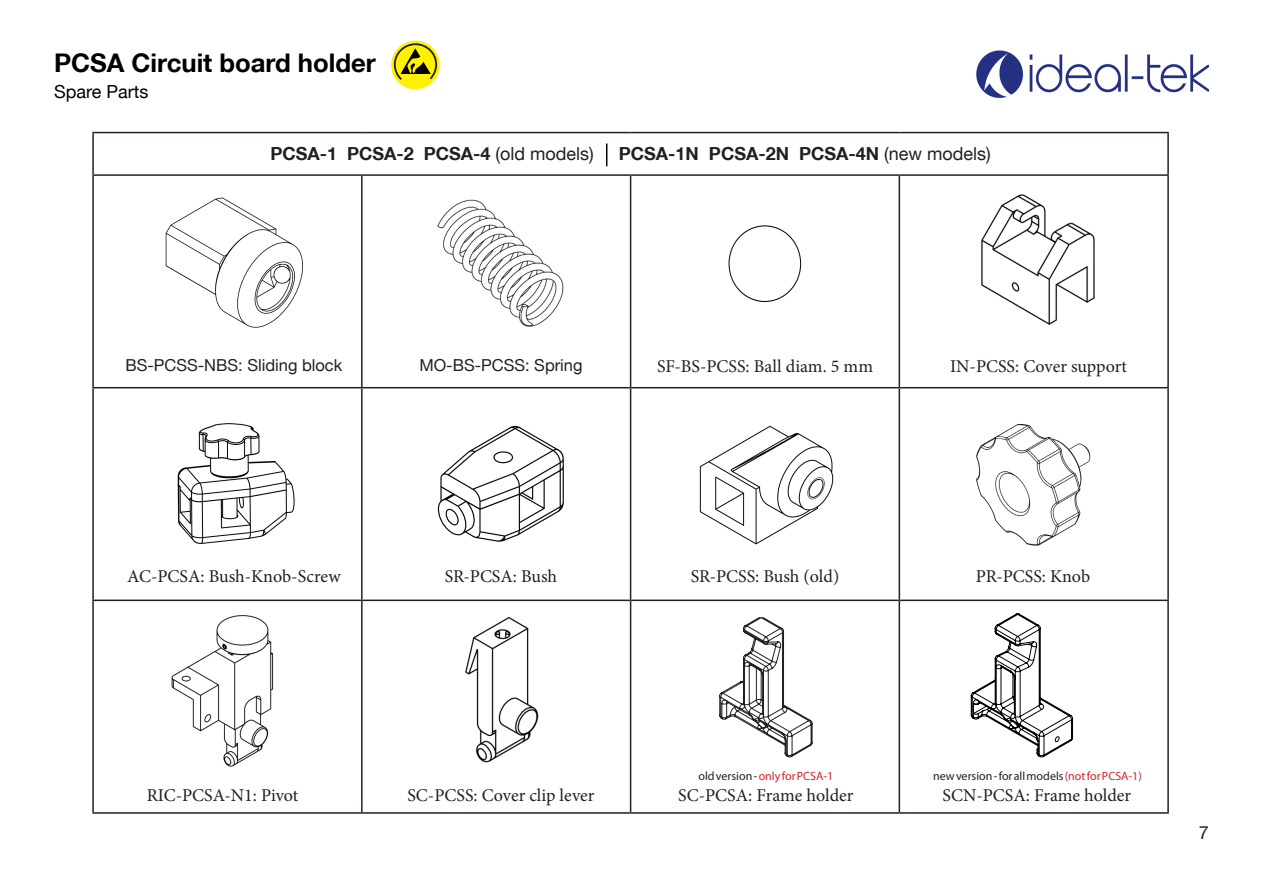
<style>
.page{position:relative;width:1263px;height:893px;background:#fff}
.page>*{position:absolute;margin:0;border:0;box-sizing:border-box;transform-origin:0 0}
.t1{font:700 25.65px "Helvetica Neue LT";color:#000}
.t2{font:18px "Minion Pro";color:#231f20}
.t3{font:700 18px "Helvetica Neue LT";color:#231f20}
.t4{font:18px "Helvetica Neue LT";color:#000}
.t5{font:18px "Helvetica Neue LT";color:#231f20}
.t6{font:16.5px "Helvetica Neue LT";color:#231f20}
.t7{font:12px "Myriad Pro";color:#231f20}
.t8{font:12px "Myriad Pro";color:#d1232a}
.s1{font-weight:400}
.s2{color:#231f20}
.s3{color:#d1232a}
</style>
<div class="page">
<img style="left:976px;top:50px;width:233px;height:48px">
<hr style="left:92px;top:132px;width:270px;height:1px;background:#231f20">
<hr style="left:92px;top:133px;width:2px;height:41px;background:#231f20">
<hr style="left:362px;top:132px;width:269px;height:1px;background:#231f20">
<hr style="left:631px;top:132px;width:268px;height:1px;background:#231f20">
<hr style="left:899px;top:132px;width:270px;height:1px;background:#231f20">
<hr style="left:1167px;top:133px;width:2px;height:41px;background:#231f20">
<hr style="left:92px;top:174px;width:270px;height:2px;background:#231f20">
<hr style="left:92px;top:176px;width:2px;height:211px;background:#231f20">
<hr style="left:362px;top:174px;width:269px;height:2px;background:#231f20">
<hr style="left:361px;top:176px;width:2px;height:211px;background:#231f20">
<hr style="left:631px;top:174px;width:268px;height:2px;background:#231f20">
<hr style="left:630px;top:176px;width:1px;height:211px;background:#231f20">
<hr style="left:899px;top:174px;width:270px;height:2px;background:#231f20">
<hr style="left:898px;top:176px;width:2px;height:211px;background:#231f20">
<hr style="left:1167px;top:176px;width:2px;height:211px;background:#231f20">
<hr style="left:92px;top:387px;width:270px;height:1px;background:#231f20">
<hr style="left:92px;top:388px;width:2px;height:212px;background:#231f20">
<hr style="left:362px;top:387px;width:269px;height:1px;background:#231f20">
<hr style="left:361px;top:388px;width:2px;height:212px;background:#231f20">
<hr style="left:631px;top:387px;width:268px;height:1px;background:#231f20">
<hr style="left:630px;top:388px;width:1px;height:212px;background:#231f20">
<hr style="left:899px;top:387px;width:270px;height:1px;background:#231f20">
<hr style="left:898px;top:388px;width:2px;height:212px;background:#231f20">
<hr style="left:1167px;top:388px;width:2px;height:212px;background:#231f20">
<hr style="left:92px;top:600px;width:270px;height:1px;background:#231f20">
<hr style="left:92px;top:601px;width:2px;height:211px;background:#231f20">
<hr style="left:362px;top:600px;width:269px;height:1px;background:#231f20">
<hr style="left:361px;top:601px;width:2px;height:211px;background:#231f20">
<hr style="left:631px;top:600px;width:268px;height:1px;background:#231f20">
<hr style="left:630px;top:601px;width:1px;height:211px;background:#231f20">
<hr style="left:899px;top:600px;width:270px;height:1px;background:#231f20">
<hr style="left:898px;top:601px;width:2px;height:211px;background:#231f20">
<hr style="left:1167px;top:601px;width:2px;height:211px;background:#231f20">
<hr style="left:92px;top:812px;width:270px;height:2px;background:#231f20">
<hr style="left:362px;top:812px;width:269px;height:2px;background:#231f20">
<hr style="left:631px;top:812px;width:268px;height:2px;background:#231f20">
<hr style="left:899px;top:812px;width:270px;height:2px;background:#231f20">
<img style="left:165px;top:197px;width:138px;height:131px">
<img style="left:437px;top:199px;width:127px;height:128px">
<img style="left:728px;top:225px;width:74px;height:77px">
<img style="left:981px;top:194px;width:114px;height:131px">
<img style="left:177px;top:423px;width:118px;height:121px">
<img style="left:437px;top:425px;width:127px;height:117px">
<img style="left:699px;top:425px;width:135px;height:120px">
<img style="left:976px;top:424px;width:115px;height:122px">
<img style="left:171px;top:615px;width:103px;height:152px">
<img style="left:465px;top:617px;width:74px;height:146px">
<svg style="left:719px;top:617px;width:94px;height:141px"></svg>
<div style="left:391px;top:41px;width:49px;height:48px;background:#fff101;border-radius:50%"></div>
<svg style="left:394px;top:43px;width:43px;height:37px"></svg>
<svg style="left:970px;top:613px;width:103px;height:145px"></svg>
<svg style="left:606px;top:144px;width:1px;height:22px"></svg>
<p class="t1" style="left:54px;top:47px;width:323px">PCSA Circuit board holder</p>
<p class="t4" style="left:54px;top:81px;width:96px">Spare Parts</p>
<p class="t3" style="left:270px;top:143px;width:325px">PCSA-1 PCSA-2 PCSA-4 <span class="s1">(old models)</span></p>
<p class="t3" style="left:619px;top:143px;width:373px">PCSA-1N PCSA-2N PCSA-4N <span class="s1">(new models)</span></p>
<p class="t6" style="left:125px;top:355px;width:218px">BS-PCSS-NBS: Sliding block</p>
<p class="t6" style="left:419px;top:355px;width:165px">MO-BS-PCSS: Spring</p>
<p class="t2" style="left:657px;top:354px;width:218px">SF-BS-PCSS: Ball diam. 5 mm</p>
<p class="t2" style="left:950px;top:354px;width:179px">IN-PCSS: Cover support</p>
<p class="t2" style="left:127px;top:564px;width:215px">AC-PCSA: Bush-Knob-Screw</p>
<p class="t2" style="left:445px;top:564px;width:114px">SR-PCSA: Bush</p>
<p class="t2" style="left:691px;top:564px;width:150px">SR-PCSS: Bush (old)</p>
<p class="t2" style="left:976px;top:564px;width:116px">PR-PCSS: Knob</p>
<p class="t8" style="left:698px;top:769px;width:136px"><span class="s2">old version -</span> only for PCSA-1</p>
<p class="t7" style="left:933px;top:769px;width:210px">new version - for all models <span class="s3">(not for PCSA-1)</span></p>
<p class="t2" style="left:942px;top:783px;width:190px">SCN-PCSA: Frame holder</p>
<p class="t2" style="left:147px;top:783px;width:153px">RIC-PCSA-N1: Pivot</p>
<p class="t2" style="left:407px;top:783px;width:189px">SC-PCSS: Cover clip lever</p>
<p class="t2" style="left:678px;top:783px;width:177px">SC-PCSA: Frame holder</p>
<p class="t5" style="left:1199px;top:822px;width:12px">7</p>
</div>
